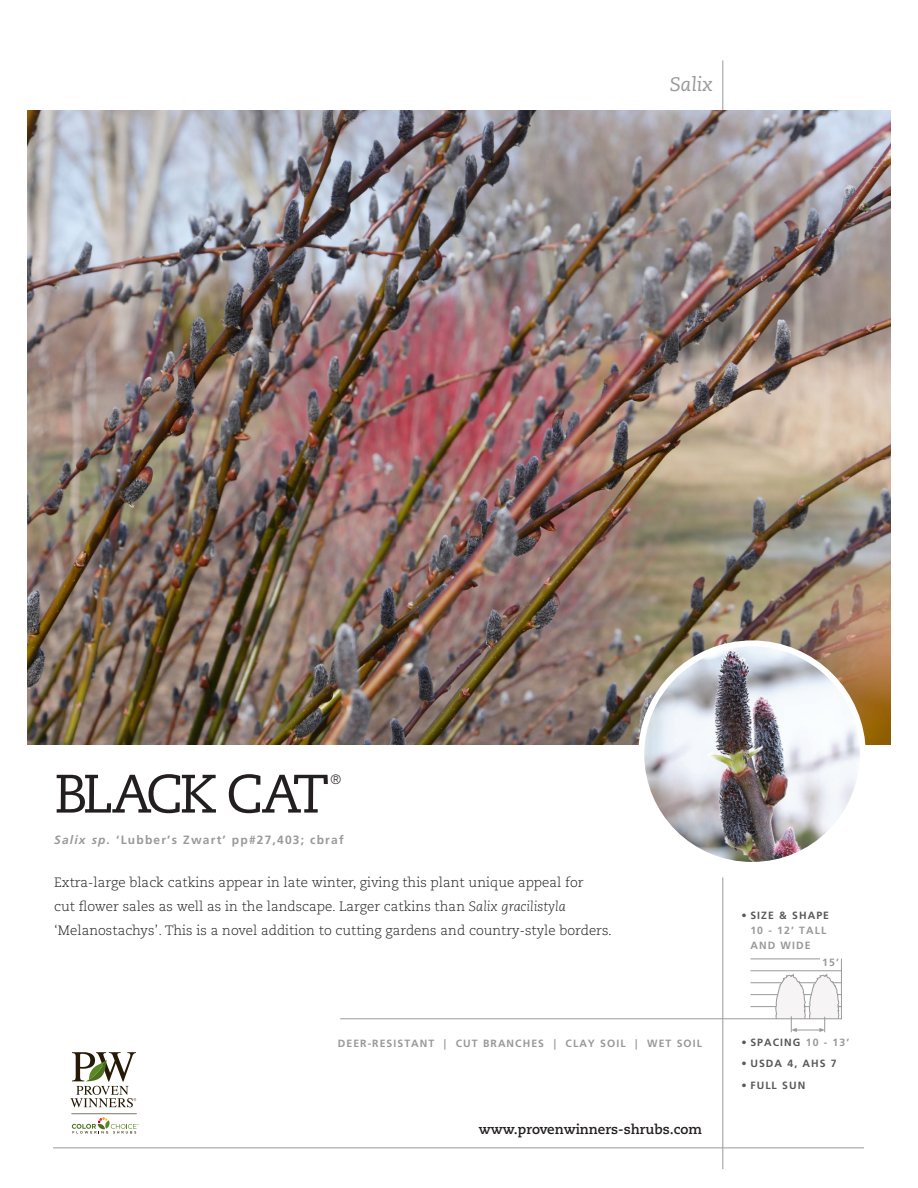
<style>
.page{position:relative;width:918px;height:1188px;background:#fff}
.page>*{position:absolute;margin:0;border:0;box-sizing:border-box;transform-origin:0 0}
.t1{font:54px "Caecilia";letter-spacing:-.08em;color:#231f20}
.t2{font:italic 19.5px "Caecilia";color:#99989b}
.t3{font:300 13.5px/24px "Caecilia";color:#231f20}
.t4{font:700 13.5px "Caecilia";color:#231f20}
.t5{font:700 12px "Frutiger";letter-spacing:.1em;color:#99989b}
.t6{font:700 10.5px/15px "Frutiger";letter-spacing:.1em;color:#99989b}
.t7{font:700 10.5px "Frutiger";letter-spacing:.1em;color:#57585a}
.s1{font-style:italic}
.s2{color:#99989b}
</style>
<div class="page">
<hr style="left:722px;top:60px;width:1px;height:67px;background:#99989b">
<img style="left:27px;top:110px;width:864px;height:634px">
<hr style="left:722px;top:878px;width:1px;height:291px;background:#99989b">
<svg style="left:70px;top:1052px;width:66px;height:55px"></svg>
<svg style="left:71px;top:1114px;width:68px;height:20px"></svg>
<hr style="left:53px;top:1148px;width:811px;height:1px;background:#99989b">
<svg style="left:340px;top:958px;width:502px;height:74px"></svg>
<img style="left:641px;top:643px;width:222px;height:222px;border-radius:111px">
<div style="left:638px;top:640px;width:228px;height:228px;border:6px solid #fff;border-radius:50%"></div>
<h2 class="t2" style="left:670px;top:74px;width:44px">Salix</h2>
<h1 class="t1" style="left:54px;top:763px;width:276px">BLACK CAT</h1>
<p class="t3" style="left:331px;top:768px;width:12px">®</p>
<p class="t5" style="left:54px;top:833px;width:291px"><span class="s1">Salix sp.</span> ‘Lubber’s Zwart’ pp#27,403; cbraf</p>
<p class="t3" style="left:54px;top:870px;width:559px">Extra-large black catkins appear in late winter, giving this plant unique appeal for<br>cut flower sales as well as in the landscape. Larger catkins than <span class="s1">Salix gracilistyla </span>‘Melanostachys’. This is a novel addition to cutting gardens and country-style borders.</p>
<p class="t7" style="left:741px;top:910px;width:89px">• SIZE &amp; SHAPE</p>
<p class="t6" style="left:750px;top:923px;width:77px">10 - 12’ TALL<br>AND WIDE</p>
<p class="t6" style="left:822px;top:955px;width:18px">15’</p>
<p class="t6" style="left:338px;top:1036px;width:366px">DEER-RESISTANT | CUT BRANCHES | CLAY SOIL | WET SOIL</p>
<p class="t7" style="left:741px;top:1036px;width:109px">• SPACING <span class="s2">10 - 13’</span></p>
<p class="t7" style="left:741px;top:1058px;width:97px">• USDA 4, AHS 7</p>
<p class="t7" style="left:741px;top:1079px;width:65px">• FULL SUN</p>
<p class="t4" style="left:479px;top:1121px;width:225px">www.provenwinners-shrubs.com</p>
</div>
